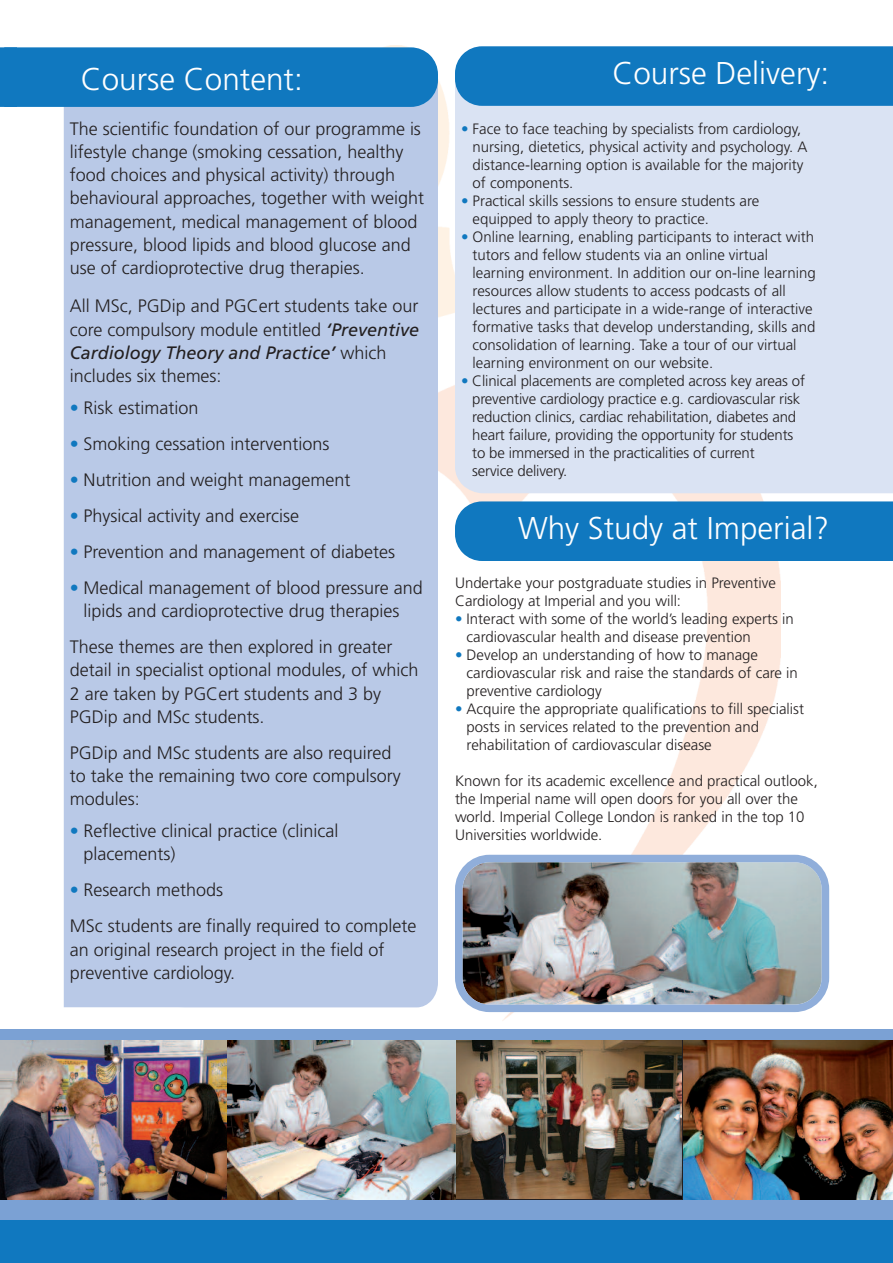
<style>
.page{position:relative;width:893px;height:1263px;background:#fff}
.page>*{position:absolute;margin:0;border:0;box-sizing:border-box;transform-origin:0 0}
.t1{font:300 31.5px "Frutiger";color:#fff}
.t2{font:300 18px/23.2px "Frutiger";color:#231f20}
.t3{font:300 15px/18px "Frutiger";color:#231f20}
.s1{font-weight:400;font-style:italic}
.s2{color:#1078bf}
</style>
<div class="page">
<img style="left:191px;top:45px;width:590px;height:976px">
<div style="left:455px;top:106px;width:438px;height:387px;background:#dae3f3"></div>
<div style="left:64px;top:699px;width:374px;height:308px;background:#b9c9e7"></div>
<div style="left:0;top:1199px;width:893px;height:64px;background:#1078bf"></div>
<div style="left:0;top:1199px;width:893px;height:21px;background:#7ba1d4"></div>
<img style="left:455px;top:855px;width:374px;height:157px">
<img style="left:682px;top:1039px;width:211px;height:160px">
<img style="left:0;top:1039px;width:227px;height:160px">
<img style="left:455px;top:1039px;width:227px;height:160px">
<img style="left:227px;top:1039px;width:228px;height:160px">
<div style="left:0;top:1029px;width:893px;height:10px;background:#7ba1d4"></div>
<div style="left:455px;top:501px;width:438px;height:60px;background:#1078bf"></div>
<div style="left:455px;top:46px;width:438px;height:60px;background:#1078bf"></div>
<svg style="left:0;top:47px;width:438px;height:652px;background:#b3c8e6"></svg>
<h1 class="t1" style="left:81px;top:66px;width:224px">Course Content:</h1>
<p class="t2" style="left:70px;top:118px;width:356px">The scientific foundation of our programme is lifestyle change (smoking cessation, healthy food choices and physical activity) through behavioural approaches, together with weight management, medical management of blood pressure, blood lipids and blood glucose and use of cardioprotective drug therapies.</p>
<p class="t2" style="left:70px;top:296px;width:351px">All MSc, PGDip and PGCert students take our core compulsory module entitled <span class="s1">‘Preventive Cardiology Theory and Practice’</span> which includes six themes:</p>
<p class="t2" style="left:70px;top:397px;width:130px"><span class="s2">•</span> Risk estimation</p>
<p class="t2" style="left:70px;top:433px;width:261px"><span class="s2">•</span> Smoking cessation interventions</p>
<p class="t2" style="left:70px;top:469px;width:282px"><span class="s2">•</span> Nutrition and weight management</p>
<p class="t2" style="left:70px;top:505px;width:231px"><span class="s2">•</span> Physical activity and exercise</p>
<p class="t2" style="left:70px;top:541px;width:327px"><span class="s2">•</span> Prevention and management of diabetes</p>
<p class="t2" style="left:70px;top:577px;width:354px;text-align:center"><span class="s2">•</span> Medical management of blood pressure and lipids and cardioprotective drug therapies</p>
<p class="t2" style="left:70px;top:637px;width:350px">These themes are then explored in greater detail in specialist optional modules, of which 2 are taken by PGCert students and 3 by PGDip and MSc students.</p>
<p class="t2" style="left:70px;top:742px;width:332px">PGDip and MSc students are also required to take the remaining two core compulsory modules:</p>
<p class="t2" style="left:84px;top:821px;width:256px;text-indent:-14px"><span class="s2">•</span> Reflective clinical practice (clinical placements)</p>
<p class="t2" style="left:70px;top:874px;width:348px;line-height:36px"><span class="s2">•</span> Research methods<br>MSc students are finally required to complete</p>
<p class="t2" style="left:70px;top:939px;width:316px">an original research project in the field of preventive cardiology.</p>
<h1 class="t1" style="left:612px;top:61px;width:218px">Course Delivery:</h1>
<p class="t3" style="left:473px;top:121px;width:336px;text-indent:-12px"><span class="s2">•</span> Face to face teaching by specialists from cardiology, nursing, dietetics, physical activity and psychology. A distance-learning option is available for the majority of components.</p>
<p class="t3" style="left:473px;top:193px;width:288px;text-indent:-12px"><span class="s2">•</span> Practical skills sessions to ensure students are equipped to apply theory to practice.</p>
<p class="t3" style="left:473px;top:229px;width:345px;text-indent:-12px"><span class="s2">•</span> Online learning, enabling participants to interact with tutors and fellow students via an online virtual learning environment. In addition our on-line learning resources allow students to access podcasts of all lectures and participate in a wide-range of interactive formative tasks that develop understanding, skills and consolidation of learning. Take a tour of our virtual learning environment on our website.</p>
<p class="t3" style="left:472px;top:373px;width:334px;text-indent:-11px"><span class="s2">•</span> Clinical placements are completed across key areas of preventive cardiology practice e.g. cardiovascular risk reduction clinics, cardiac rehabilitation, diabetes and heart failure, providing the opportunity for students to be immersed in the practicalities of current<br>service delivery.</p>
<h1 class="t1" style="left:518px;top:516px;width:313px">Why Study at Imperial?</h1>
<p class="t3" style="left:455px;top:575px;width:323px">Undertake your postgraduate studies in Preventive<br>Cardiology at Imperial and you will:</p>
<p class="t3" style="left:467px;top:611px;width:329px;text-indent:-12px"><span class="s2">•</span> Interact with some of the world’s leading experts in cardiovascular health and disease prevention</p>
<p class="t3" style="left:467px;top:647px;width:333px;text-indent:-12px"><span class="s2">•</span> Develop an understanding of how to manage cardiovascular risk and raise the standards of care in preventive cardiology</p>
<p class="t3" style="left:467px;top:701px;width:339px;text-indent:-12px"><span class="s2">•</span> Acquire the appropriate qualifications to fill specialist posts in services related to the prevention and rehabilitation of cardiovascular disease</p>
<p class="t3" style="left:455px;top:773px;width:364px">Known for its academic excellence and practical outlook, the Imperial name will open doors for you all over the world. Imperial College London is ranked in the top 10<br>Universities worldwide.</p>
</div>
